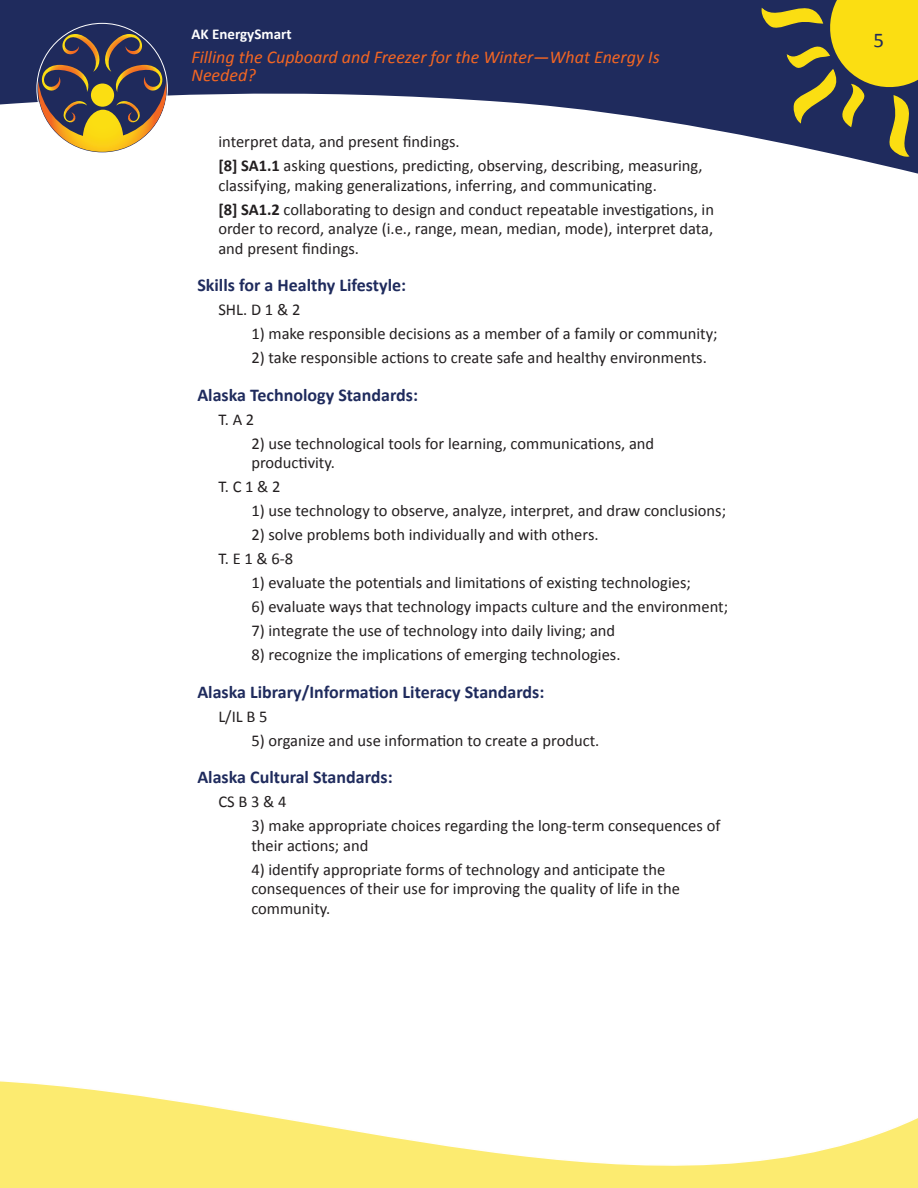
<style>
.page{position:relative;width:918px;height:1188px;background:#fff}
.page>*{position:absolute;margin:0;border:0;box-sizing:border-box;transform-origin:0 0}
.t1{font:21px "Calibri";color:#1f2b5d}
.unordered_list{font:700 18px "Calibri";color:#1f2b5d}
.t2{font:italic 18px/18px "Calibri";color:#f36623}
.unordered_list-2{font:16.5px/19.5px "Calibri";color:#231f20}
.t3{font:700 15px "Calibri";color:#fff}
.s1{font-weight:700}
</style>
<div class="page">
<svg style="left:0;top:0;width:918px;height:174px;fill:#1f2b5d"></svg>
<svg style="left:760px;top:0;width:158px;height:158px;background:#7e7945"></svg>
<svg style="left:0;top:1081px;width:918px;height:107px"></svg>
<svg style="left:35px;top:18px;width:137px;height:139px;background:#756c66"></svg>
<p class="t3" style="left:191px;top:25px;width:102px">AK EnergySmart</p>
<p class="t2" style="left:191px;top:48px;width:470px">Filling the Cupboard and Freezer for the Winter—What Energy Is<br>Needed?</p>
<p class="unordered_list-2" style="left:218px;top:132px;width:243px">interpret data, and present findings.</p>
<p class="unordered_list-2" style="left:218px;top:156px;width:486px"><span class="s1">[8] SA1.1</span> asking questions, predicting, observing, describing, measuring, classifying, making generalizations, inferring, and communicating.</p>
<p class="unordered_list-2" style="left:218px;top:200px;width:497px;text-align:justify"><span class="s1">[8] SA1.2</span> collaborating to design and conduct repeatable investigations, in order to record, analyze (i.e., range, mean, median, mode), interpret data, and present findings.</p>
<p class="unordered_list" style="left:197px;top:274px;width:210px">Skills for a Healthy Lifestyle:</p>
<p class="unordered_list-2" style="left:218px;top:300px;width:83px">SHL. D 1 &amp; 2</p>
<p class="unordered_list-2" style="left:251px;top:324px;width:468px">1) make responsible decisions as a member of a family or community;</p>
<p class="unordered_list-2" style="left:251px;top:348px;width:457px">2) take responsible actions to create safe and healthy environments.</p>
<p class="unordered_list" style="left:197px;top:383px;width:222px">Alaska Technology Standards:</p>
<p class="unordered_list-2" style="left:218px;top:410px;width:37px">T. A 2</p>
<p class="unordered_list-2" style="left:251px;top:434px;width:404px">2) use technological tools for learning, communications, and productivity.</p>
<p class="unordered_list-2" style="left:218px;top:477px;width:64px">T. C 1 &amp; 2</p>
<p class="unordered_list-2" style="left:251px;top:501px;width:476px">1) use technology to observe, analyze, interpret, and draw conclusions;</p>
<p class="unordered_list-2" style="left:251px;top:525px;width:349px">2) solve problems both individually and with others.</p>
<p class="unordered_list-2" style="left:218px;top:549px;width:76px">T. E 1 &amp; 6-8</p>
<p class="unordered_list-2" style="left:251px;top:573px;width:441px">1) evaluate the potentials and limitations of existing technologies;</p>
<p class="unordered_list-2" style="left:251px;top:597px;width:478px">6) evaluate ways that technology impacts culture and the environment;</p>
<p class="unordered_list-2" style="left:251px;top:621px;width:365px">7) integrate the use of technology into daily living; and</p>
<p class="unordered_list-2" style="left:251px;top:645px;width:371px">8) recognize the implications of emerging technologies.</p>
<p class="unordered_list" style="left:197px;top:680px;width:349px">Alaska Library/Information Literacy Standards:</p>
<p class="unordered_list-2" style="left:218px;top:707px;width:51px">L/IL B 5</p>
<p class="unordered_list-2" style="left:251px;top:731px;width:350px">5) organize and use information to create a product.</p>
<p class="unordered_list" style="left:197px;top:766px;width:197px">Alaska Cultural Standards:</p>
<p class="unordered_list-2" style="left:218px;top:792px;width:70px">CS B 3 &amp; 4</p>
<p class="unordered_list-2" style="left:251px;top:816px;width:471px">3) make appropriate choices regarding the long-term consequences of their actions; and</p>
<p class="unordered_list-2" style="left:251px;top:860px;width:430px">4) identify appropriate forms of technology and anticipate the consequences of their use for improving the quality of life in the community.</p>
<p class="t1" style="left:874px;top:27px;width:12px">5</p>
</div>
